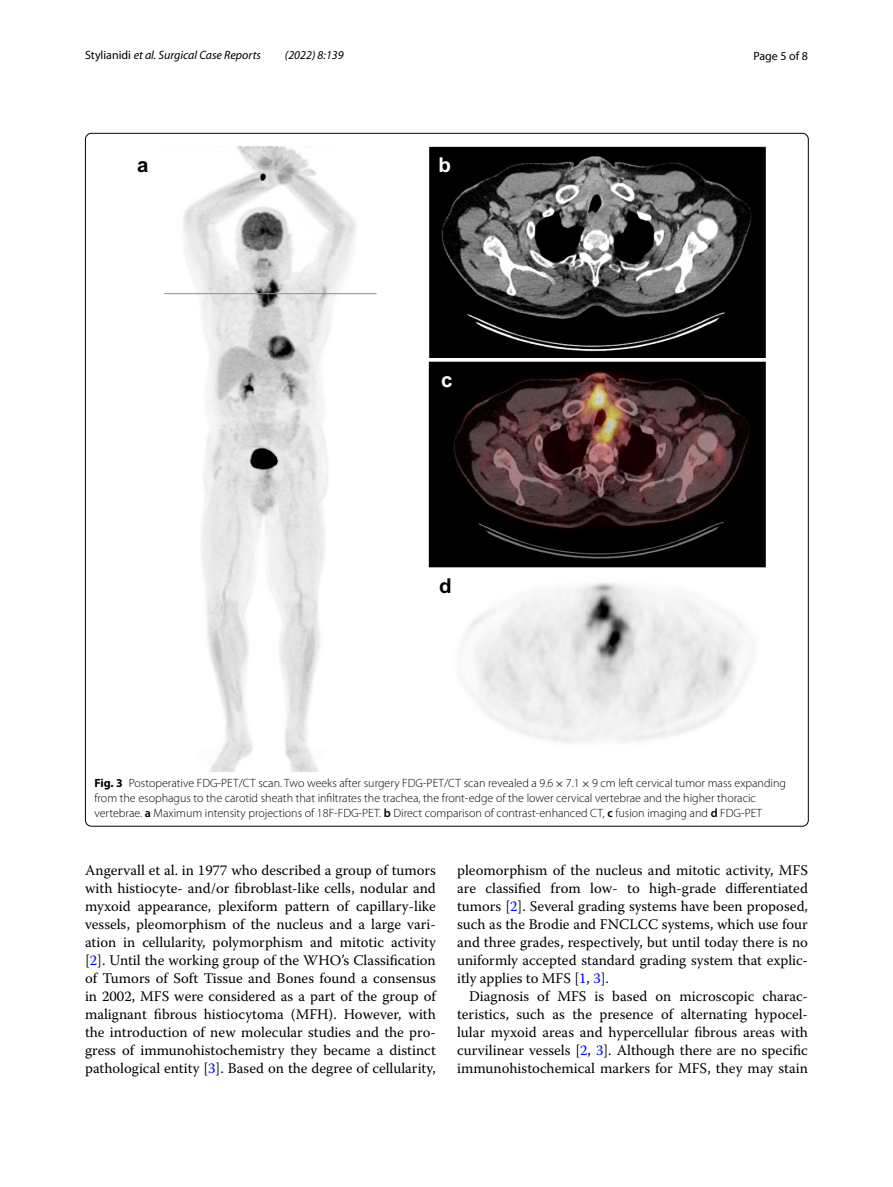
<style>
.page{position:relative;width:893px;height:1187px;background:#fff}
.page>*{position:absolute;margin:0;border:0;box-sizing:border-box;transform-origin:0 0}
.t1{font:20.4px "Arial Bold MT2";color:#000}
.t2{font:20.4px "Arial Bold MT2";color:#fff}
.t3{font:14.7px/18px "Warnock Pro";color:#000;text-align:justify}
.t4{font:300 12px/15px "Myriad Pro";color:#000}
.t5{font:italic 12px "Myriad Pro";color:#000}
.t6{font:12px "Myriad Pro";color:#000}
.s1{font-style:normal}
.s2{font-weight:700}
.s3{font-family:"MTSY";font-weight:400}
.s4{font-weight:600}
.s5{color:#00f}
</style>
<div class="page">
<img style="left:164px;top:146px;width:602px;height:625px">
<hr style="left:164px;top:293px;width:213px;height:1px;background:#5b9bd5">
<p class="t5" style="left:85px;top:48px;width:177px"><span class="s1">Stylianidi</span> et al. Surgical Case Reports</p>
<p class="t5" style="left:285px;top:48px;width:60px">(2022) 8:139</p>
<p class="t6" style="left:753px;top:48px;width:56px">Page 5 of 8</p>
<h1 class="t1" style="left:137px;top:151px;width:13px">a</h1>
<h1 class="t2" style="left:438px;top:151px;width:14px">b</h1>
<h1 class="t2" style="left:441px;top:366px;width:13px">c</h1>
<h1 class="t1" style="left:439px;top:572px;width:14px">d</h1>
<p class="t4" style="left:94px;top:775px;width:693px"><span class="s2">Fig. 3</span> Postoperative FDG-PET/CT scan. Two weeks after surgery FDG-PET/CT scan revealed a 9.6<span class="s3">×</span>7.1<span class="s3">×</span>9 cm left cervical tumor mass expanding from the esophagus to the carotid sheath that infiltrates the trachea, the front-edge of the lower cervical vertebrae and the higher thoracic vertebrae. <span class="s4">a</span> Maximum intensity projections of 18F-FDG-PET. <span class="s4">b</span> Direct comparison of contrast-enhanced CT, <span class="s4">c</span> fusion imaging and <span class="s4">d</span> FDG-PET</p>
<p class="t3" style="left:85px;top:860px;width:352px">Angervall et al. in 1977 who described a group of tumors with histiocyte- and/or fibroblast-like cells, nodular and myxoid appearance, plexiform pattern of capillary-like vessels, pleomorphism of the nucleus and a large vari&shy;ation in cellularity, polymorphism and mitotic activity [<span class="s5">2</span>]. Until the working group of the WHO’s Classification of Tumors of Soft Tissue and Bones found a consensus in 2002, MFS were considered as a part of the group of malignant fibrous histiocytoma (MFH). However, with the introduction of new molecular studies and the pro&shy;gress of immunohistochemistry they became a distinct pathological entity [<span class="s5">3</span>]. Based on the degree of cellularity,</p>
<p class="t3" style="left:457px;top:860px;width:352px">pleomorphism of the nucleus and mitotic activity, MFS are classified from low- to high-grade differentiated tumors [<span class="s5">2</span>]. Several grading systems have been proposed, such as the Brodie and FNCLCC systems, which use four and three grades, respectively, but until today there is no uniformly accepted standard grading system that explic&shy;itly applies to MFS [<span class="s5">1</span>, <span class="s5">3</span>].</p>
<p class="t3" style="left:457px;top:986px;width:352px;text-indent:12px">Diagnosis of MFS is based on microscopic charac&shy;teristics, such as the presence of alternating hypocel&shy;lular myxoid areas and hypercellular fibrous areas with curvilinear vessels [<span class="s5">2</span>, <span class="s5">3</span>]. Although there are no specific immunohistochemical markers for MFS, they may stain</p>
</div>
